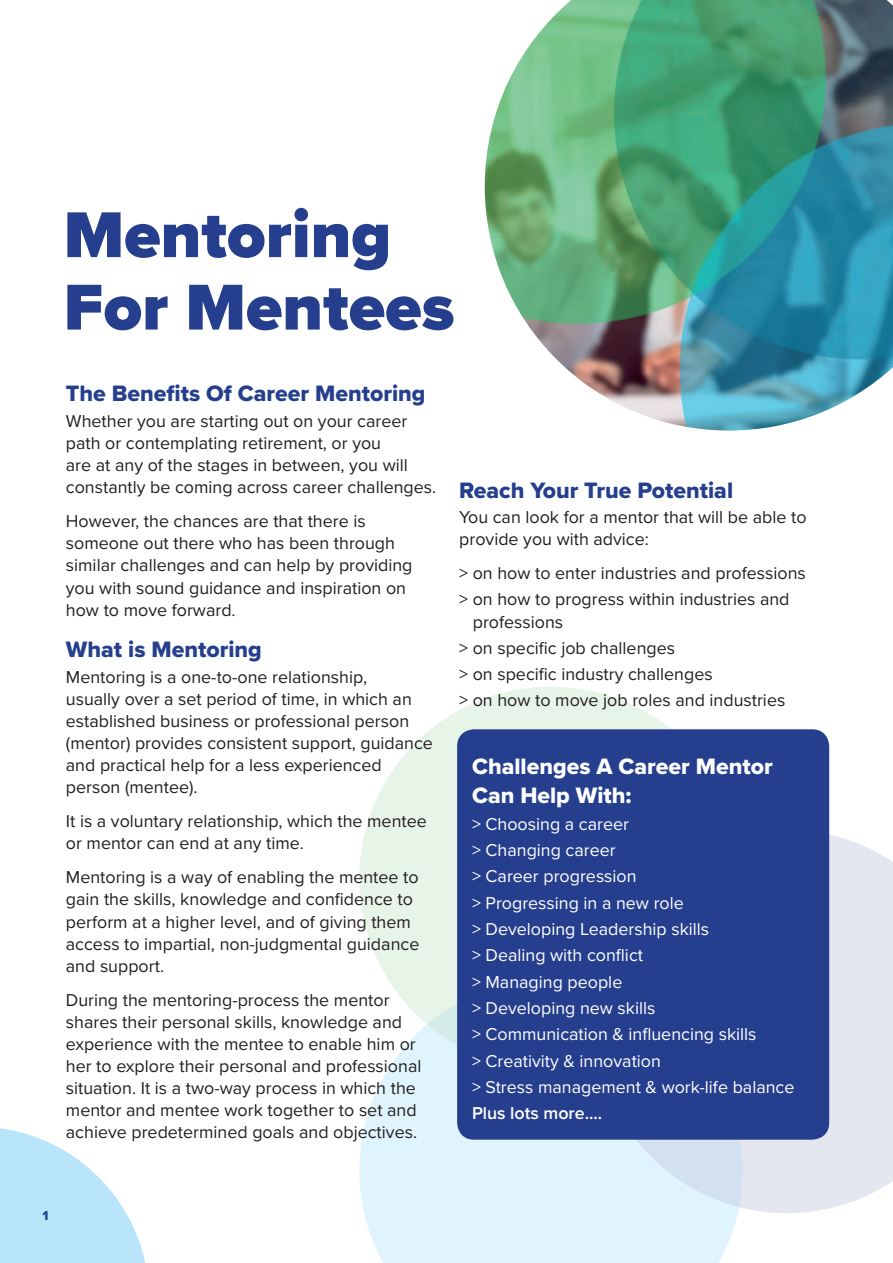
<style>
.page{position:relative;width:893px;height:1263px;background:#fff}
.page>*{position:absolute;margin:0;border:0;box-sizing:border-box;transform-origin:0 0}
.t1{font:900 67.05px/72.4px "Proxima Nova";color:#253f8e}
.t2{font:23.1px "Proxima Nova Extrabld";color:#253f8e}
.t3{font:23.1px/29.4px "Proxima Nova Extrabld";color:#fff}
.t4{font:17.85px/22px "Proxima Nova";color:#231f20}
.t5{font:17.85px/26.2px "Proxima Nova";color:#fff}
.t6{font:600 17.85px "Proxima Nova";color:#fff}
.t7{font:13.5px "Proxima Nova Extrabld";color:#253f8e}
</style>
<div class="page">
<svg style="left:0;top:1128px;width:145px;height:135px"></svg>
<img style="left:485px;top:0;width:408px;height:431px">
<svg style="left:359px;top:1024px;width:379px;height:239px;background:#e1f5fd"></svg>
<svg style="left:595px;top:830px;width:298px;height:383px;background:#e2e8f2"></svg>
<div style="left:359px;top:687px;width:384px;height:383px;background:#e7f4e8;border-radius:50%"></div>
<div style="left:457px;top:729px;width:372px;height:411px;background:#253f8e;border-radius:17px"></div>
<h1 class="t1" style="left:64px;top:198px;width:392px">Mentoring<br>For Mentees</h1>
<p class="t2" style="left:66px;top:376px;width:361px">The Benefits Of Career Mentoring</p>
<p class="t4" style="left:66px;top:409px;width:372px">Whether you are starting out on your career path or contemplating retirement, or you<br>are at any of the stages in between, you will constantly be coming across career challenges.</p>
<p class="t4" style="left:66px;top:510px;width:348px">However, the chances are that there is someone out there who has been through similar challenges and can help by providing you with sound guidance and inspiration on how to move forward.</p>
<p class="t2" style="left:66px;top:632px;width:197px">What is Mentoring</p>
<p class="t4" style="left:66px;top:665px;width:369px">Mentoring is a one-to-one relationship,<br>usually over a set period of time, in which an established business or professional person (mentor) provides consistent support, guidance and practical help for a less experienced person (mentee).</p>
<p class="t4" style="left:66px;top:810px;width:362px">It is a voluntary relationship, which the mentee or mentor can end at any time.</p>
<p class="t4" style="left:66px;top:866px;width:355px">Mentoring is a way of enabling the mentee to gain the skills, knowledge and confidence to perform at a higher level, and of giving them access to impartial, non-judgmental guidance and support.</p>
<p class="t4" style="left:66px;top:988px;width:357px">During the mentoring-process the mentor shares their personal skills, knowledge and experience with the mentee to enable him or her to explore their personal and professional situation. It is a two-way process in which the mentor and mentee work together to set and achieve predetermined goals and objectives.</p>
<p class="t2" style="left:459px;top:473px;width:275px">Reach Your True Potential</p>
<p class="t4" style="left:459px;top:505px;width:349px">You can look for a mentor that will be able to provide you with advice:</p>
<p class="t4" style="left:459px;top:559px;width:348px;line-height:26.2px">&gt; on how to enter industries and professions &gt; on how to progress within industries and</p>
<p class="t4" style="left:459px;top:608px;width:328px;line-height:26.2px;text-indent:14px">professions<br>&gt; on specific job challenges<br>&gt; on specific industry challenges<br>&gt; on how to move job roles and industries</p>
<p class="t3" style="left:472px;top:751px;width:302px">Challenges A Career Mentor<br>Can Help With:</p>
<p class="t5" style="left:472px;top:810px;width:324px">&gt; Choosing a career<br>&gt; Changing career<br>&gt; Career progression<br>&gt; Progressing in a new role<br>&gt; Developing Leadership skills<br>&gt; Dealing with conflict<br>&gt; Managing people<br>&gt; Developing new skills<br>&gt; Communication &amp; influencing skills<br>&gt; Creativity &amp; innovation<br>&gt; Stress management &amp; work-life balance</p>
<p class="t6" style="left:472px;top:1100px;width:132px">Plus lots more....</p>
<p class="t7" style="left:43px;top:1206px;width:8px">1</p>
</div>
